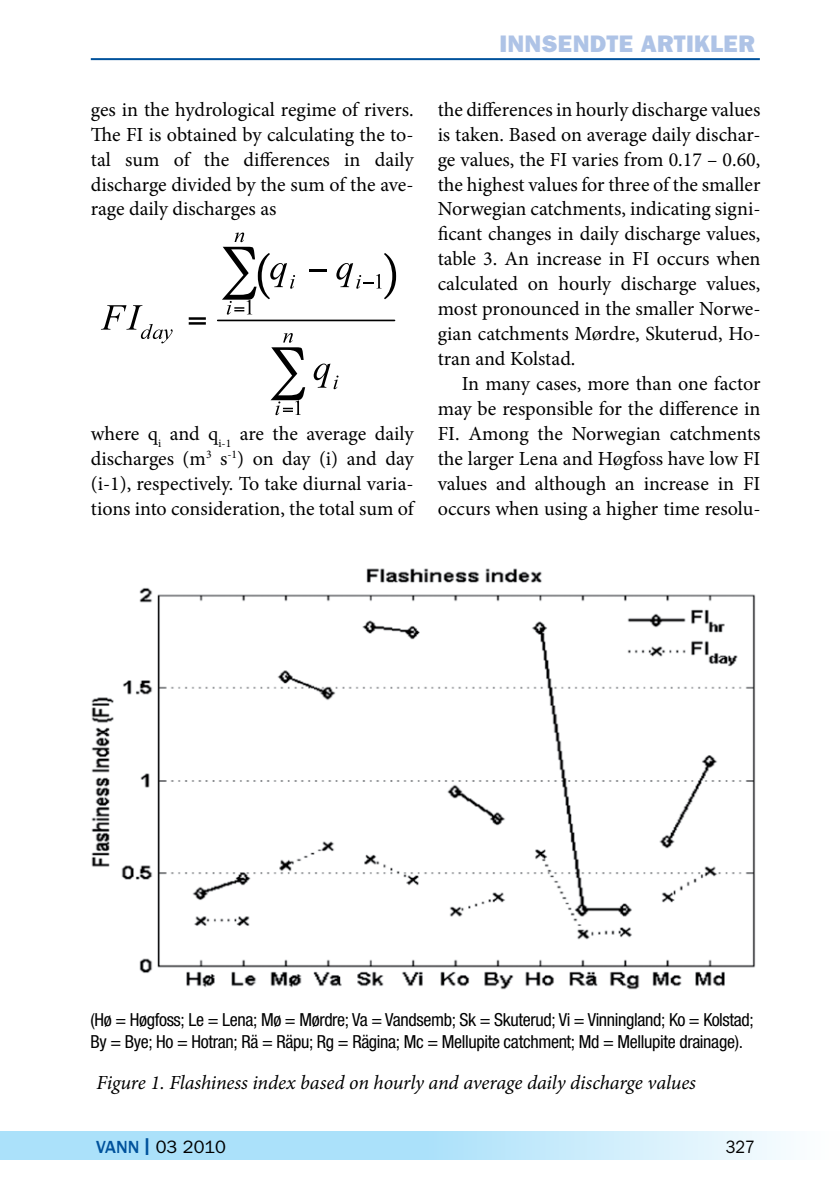
<style>
.page{position:relative;width:840px;height:1191px;background:#fff}
.page>*{position:absolute;margin:0;border:0;box-sizing:border-box;transform-origin:0 0}
.t1{font:52.8px "Minion Pro";color:#000}
.t2{font:800 24px "Franklin Gothic";letter-spacing:.015em;color:#aec3e6}
.t3{font:20px/25px "Minion Pro";letter-spacing:-.005em;color:#000;text-align:justify}
.t4{font:italic 20px "Minion Pro";letter-spacing:-.01em;color:#000}
.t5{font:condensed 18px/21.6px "Helvetica Neue";letter-spacing:-.02em;color:#000}
.t6{font:18px "Franklin Gothic";color:#000}
.t7{font:18px "Franklin Gothic";color:#000;scale:.9 1}
.s1{font-weight:500;color:#00529c}
.s2{font-weight:500;font-size:25px;color:#00529c}
</style>
<div class="page">
<svg style="left:0;top:1131px;width:786px;height:29px;background:#bbe6fa"></svg>
<hr style="left:91px;top:58px;width:668px;height:2px;background:#00529c">
<hr style="left:217px;top:319px;width:177px;height:2px;background:#000">
<hr style="left:309px;top:269px;width:17px;height:3px;background:#000">
<hr style="left:189px;top:322px;width:17px;height:3px;background:#000">
<hr style="left:189px;top:317px;width:17px;height:3px;background:#000">
<svg style="left:313px;top:363px;width:25px;height:26px"></svg>
<svg style="left:270px;top:263px;width:25px;height:26px"></svg>
<svg style="left:101px;top:305px;width:71px;height:38px"></svg>
<svg style="left:270px;top:333px;width:35px;height:82px"></svg>
<svg style="left:222px;top:232px;width:34px;height:82px"></svg>
<svg style="left:336px;top:263px;width:45px;height:26px"></svg>
<img style="left:91px;top:568px;width:665px;height:422px">
<p class="t3" style="left:91px;top:97px;width:324px">ges in the hydrological regime of rivers.<br>The FI is obtained by calculating the to&shy;tal sum of the differences in daily discharge divided by the sum of the ave&shy;rage daily discharges as</p>
<h1 class="t1" style="left:254px;top:238px;width:20px">(</h1>
<h1 class="t1" style="left:381px;top:238px;width:20px">)</h1>
<p class="t3" style="left:91px;top:421px;width:324px">where q<sub>i</sub> and q<sub>i-1</sub> are the average daily discharges (m<sup>3</sup> s<sup>-1</sup>) on day (i) and day (i-1), respectively. To take diurnal varia&shy;tions into consideration, the total sum of</p>
<p class="t2" style="left:499px;top:30px;width:256px">INNSENDTE ARTIKLER</p>
<p class="t3" style="left:437px;top:97px;width:324px">the differences in hourly discharge values is taken. Based on average daily dischar&shy;ge values, the FI varies from 0.17 – 0.60, the highest values for three of the smaller Norwegian catchments, indicating signi&shy;ficant changes in daily discharge values, table 3. An increase in FI occurs when calculated on hourly discharge values, most pronounced in the smaller Norwe&shy;gian catchments Mørdre, Skuterud, Ho&shy;tran and Kolstad.</p>
<p class="t3" style="left:437px;top:371px;width:324px;text-indent:24px">In many cases, more than one factor may be responsible for the difference in FI. Among the Norwegian catchments the larger Lena and Høgfoss have low FI values and although an increase in FI occurs when using a higher time resolu-</p>
<p class="t5" style="left:90px;top:1008px;width:664px">(Hø = Høgfoss; Le = Lena; Mø = Mørdre; Va = Vandsemb; Sk = Skuterud; Vi = Vinningland; Ko = Kolstad;<br>By = Bye; Ho = Hotran; Rä = Räpu; Rg = Rägina; Mc = Mellupite catchment; Md = Mellupite drainage).</p>
<p class="t4" style="left:96px;top:1068px;width:600px">Figure 1. Flashiness index based on hourly and average daily discharge values</p>
<p class="t6" style="left:96px;top:1136px;width:131px"><span class="s1">VANN</span> <span class="s2">I</span> 03 2010</p>
<p class="t7" style="left:725px;top:1136px;width:34px">327</p>
</div>
